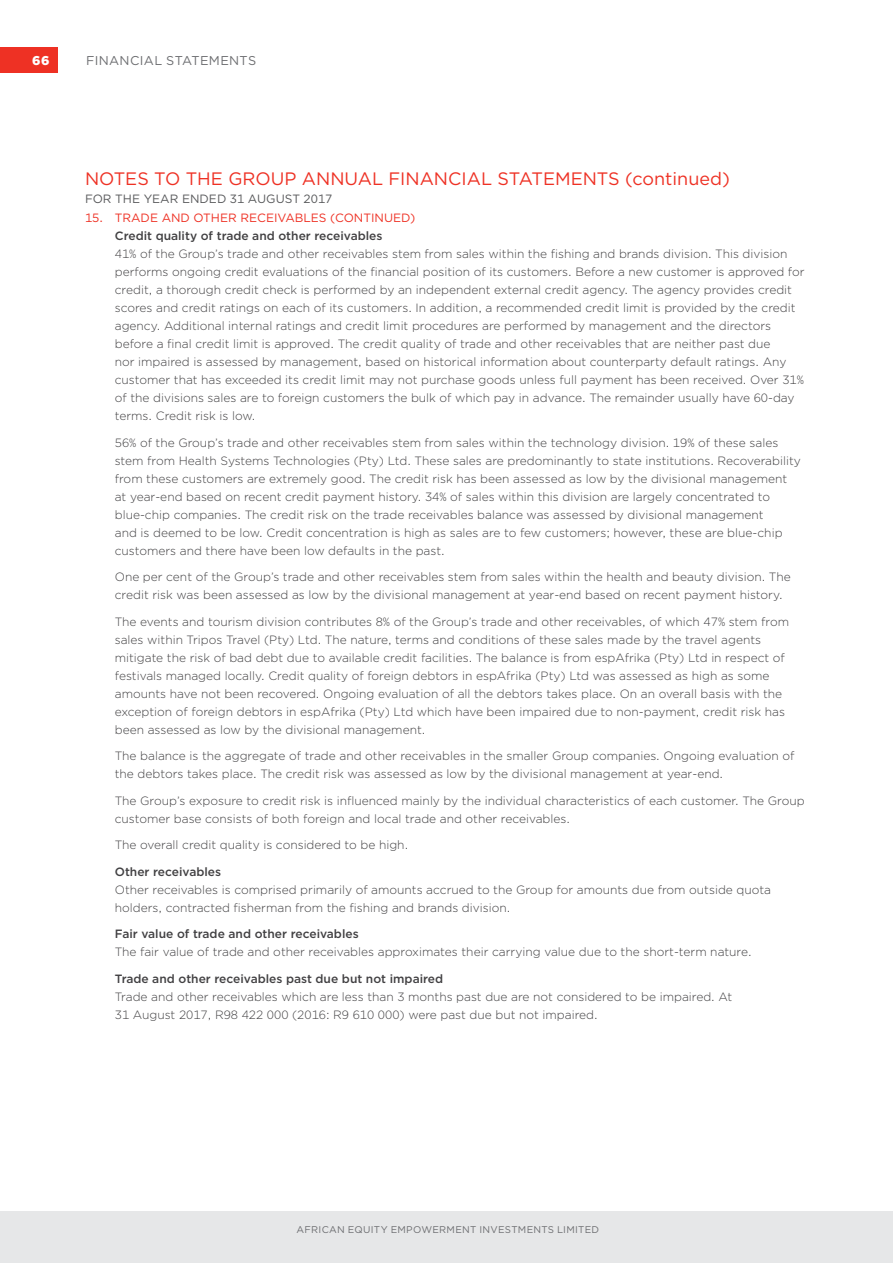
<style>
.page{position:relative;width:893px;height:1263px;background:#fff}
.page>*{position:absolute;margin:0;border:0;box-sizing:border-box;transform-origin:0 0}
.t1{font:18px "Gotham";color:#ee3124}
.t2{font:12.75px "Gotham";letter-spacing:.025em;color:#6d6e71}
.t3{font:900 12.75px "Gotham";color:#fff}
.t4{font:300 12px/18px "Gotham";color:#414042}
.t5{font:500 12px "Gotham";color:#414042}
.t6{font:12px "Gotham";color:#ee3124}
.t7{font:12px "Gotham";color:#58595b}
.t8{font:9.75px "Gotham";letter-spacing:.03em;color:#6d6e71}
</style>
<div class="page">
<div style="left:0;top:1212px;width:893px;height:51px;background:#e6e7e8"></div>
<div style="left:0;top:47px;width:58px;height:25px;background:#ee3124"></div>
<p class="t3" style="left:32px;top:51px;width:19px">66</p>
<p class="t2" style="left:86px;top:52px;width:172px">FINANCIAL STATEMENTS</p>
<h1 class="t1" style="left:85px;top:167px;width:646px">NOTES TO THE GROUP ANNUAL FINANCIAL STATEMENTS (continued)</h1>
<p class="t7" style="left:85px;top:191px;width:249px">FOR THE YEAR ENDED 31 AUGUST 2017</p>
<p class="t6" style="left:85px;top:210px;width:332px">15. TRADE AND OTHER RECEIVABLES (CONTINUED)</p>
<p class="t5" style="left:115px;top:228px;width:269px">Credit quality of trade and other receivables</p>
<p class="t4" style="left:115px;top:245px;width:691px">41% of the Group’s trade and other receivables stem from sales within the fishing and brands division. This division performs ongoing credit evaluations of the financial position of its customers. Before a new customer is approved for credit, a thorough credit check is performed by an independent external credit agency. The agency provides credit scores and credit ratings on each of its customers. In addition, a recommended credit limit is provided by the credit agency. Additional internal ratings and credit limit procedures are performed by management and the directors before a final credit limit is approved. The credit quality of trade and other receivables that are neither past due<br>nor impaired is assessed by management, based on historical information about counterparty default ratings. Any customer that has exceeded its credit limit may not purchase goods unless full payment has been received. Over 31% of the divisions sales are to foreign customers the bulk of which pay in advance. The remainder usually have 60-day terms. Credit risk is low.</p>
<p class="t4" style="left:115px;top:433px;width:688px">56% of the Group’s trade and other receivables stem from sales within the technology division. 19% of these sales stem from Health Systems Technologies (Pty) Ltd. These sales are predominantly to state institutions. Recoverability from these customers are extremely good. The credit risk has been assessed as low by the divisional management at year-end based on recent credit payment history. 34% of sales within this division are largely concentrated to blue-chip companies. The credit risk on the trade receivables balance was assessed by divisional management<br>and is deemed to be low. Credit concentration is high as sales are to few customers; however, these are blue-chip customers and there have been low defaults in the past.</p>
<p class="t4" style="left:115px;top:568px;width:677px">One per cent of the Group’s trade and other receivables stem from sales within the health and beauty division. The credit risk was been assessed as low by the divisional management at year-end based on recent payment history.</p>
<p class="t4" style="left:115px;top:612px;width:676px">The events and tourism division contributes 8% of the Group’s trade and other receivables, of which 47% stem from sales within Tripos Travel (Pty) Ltd. The nature, terms and conditions of these sales made by the travel agents mitigate the risk of bad debt due to available credit facilities. The balance is from espAfrika (Pty) Ltd in respect of festivals managed locally. Credit quality of foreign debtors in espAfrika (Pty) Ltd was assessed as high as some amounts have not been recovered. Ongoing evaluation of all the debtors takes place. On an overall basis with the exception of foreign debtors in espAfrika (Pty) Ltd which have been impaired due to non-payment, credit risk has been assessed as low by the divisional management.</p>
<p class="t4" style="left:115px;top:747px;width:681px">The balance is the aggregate of trade and other receivables in the smaller Group companies. Ongoing evaluation of the debtors takes place. The credit risk was assessed as low by the divisional management at year-end.</p>
<p class="t4" style="left:115px;top:791px;width:691px">The Group’s exposure to credit risk is influenced mainly by the individual characteristics of each customer. The Group customer base consists of both foreign and local trade and other receivables.</p>
<p class="t4" style="left:115px;top:836px;width:295px">The overall credit quality is considered to be high.</p>
<p class="t5" style="left:115px;top:864px;width:108px">Other receivables</p>
<p class="t4" style="left:115px;top:880px;width:658px">Other receivables is comprised primarily of amounts accrued to the Group for amounts due from outside quota holders, contracted fisherman from the fishing and brands division.</p>
<p class="t5" style="left:115px;top:926px;width:245px">Fair value of trade and other receivables</p>
<p class="t4" style="left:115px;top:943px;width:638px">The fair value of trade and other receivables approximates their carrying value due to the short-term nature.</p>
<p class="t5" style="left:115px;top:971px;width:330px">Trade and other receivables past due but not impaired</p>
<p class="t4" style="left:115px;top:987px;width:619px">Trade and other receivables which are less than 3 months past due are not considered to be impaired. At<br>31 August 2017, R98 422 000 (2016: R9 610 000) were past due but not impaired.</p>
<p class="t8" style="left:297px;top:1223px;width:304px">AFRICAN EQUITY EMPOWERMENT INVESTMENTS LIMITED</p>
</div>
